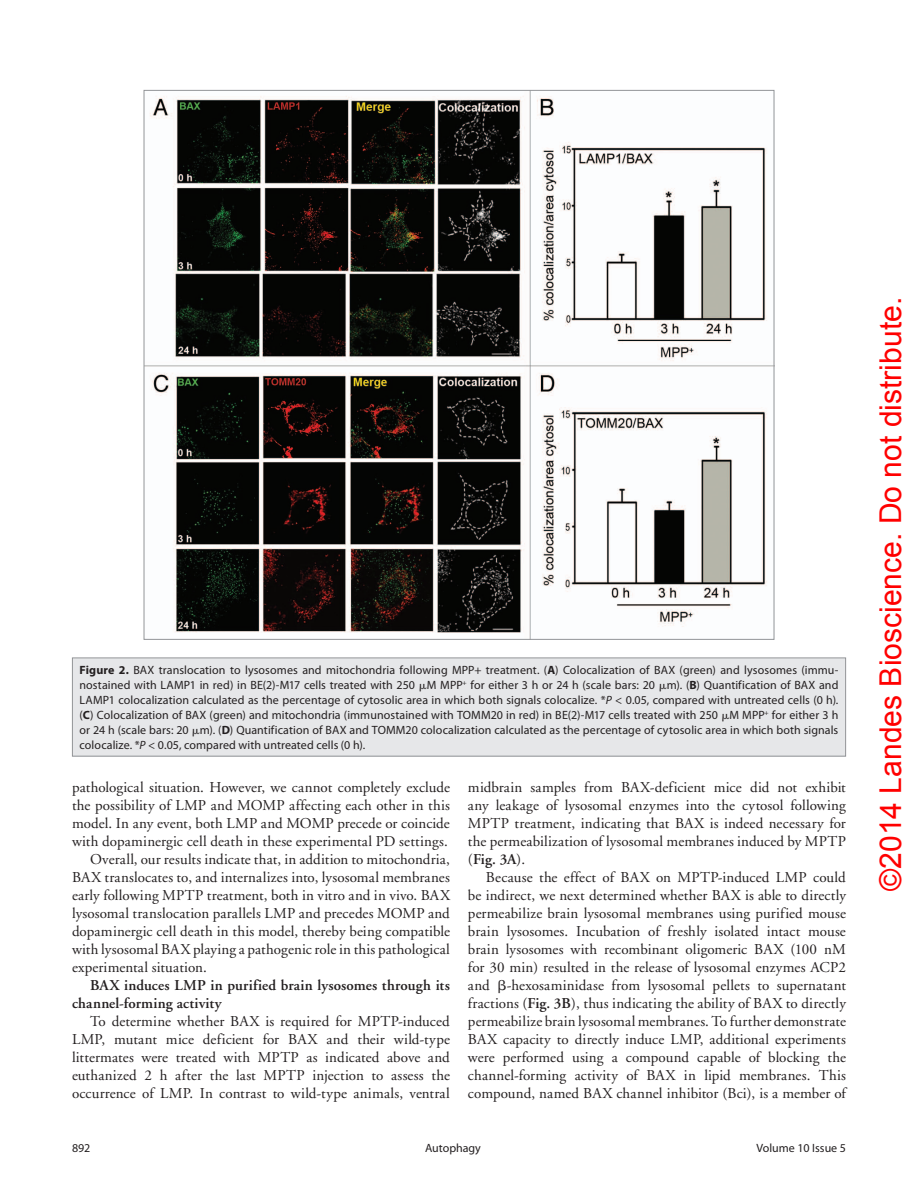
<style>
.page{position:relative;width:918px;height:1188px;background:#fff}
.page>*{position:absolute;margin:0;border:0;box-sizing:border-box;transform-origin:0 0}
.t1{font:30.15px "Arial";color:#f00}
.t2{font:15px/18px "Adobe Garamond";letter-spacing:.01em;color:#231f20;text-align:justify}
.t3{font:600 15px/18px "Adobe Garamond";letter-spacing:.015em;color:#231f20}
.t4{font:12px/15px "Myriad Pro";letter-spacing:.005em;color:#231f20;text-align:justify}
.s1{font-weight:700}
.s2{font-family:"Universal Std Greekw Math Pi"}
.s3{font-style:italic}
.s4{font-weight:600}
</style>
<div class="page">
<img style="left:146px;top:92px;width:626px;height:546px">
<div style="left:72px;top:658px;width:774px;height:98px;background:#e6e7e9"></div>
<div style="left:72px;top:658px;width:774px;height:99px;border:1px solid #939598"></div>
<p class="t4" style="left:80px;top:662px;width:760px"><span class="s1">Figure 2.</span> BAX translocation to lysosomes and mitochondria following MPP+ treatment. (<span class="s1">A</span>) Colocalization of BAX (green) and lysosomes (immu&shy;nostained with LAMP1 in red) in BE(2)-M17 cells treated with 250 <span class="s2">μ</span>M MPP<sup>+</sup> for either 3 h or 24 h (scale bars: 20 <span class="s2">μ</span>m). (<span class="s1">B</span>) Quantification of BAX and LAMP1 colocalization calculated as the percentage of cytosolic area in which both signals colocalize. *<span class="s3">P</span> &lt; 0.05, compared with untreated cells (0 h). (<span class="s1">C</span>) Colocalization of BAX (green) and mitochondria (immunostained with TOMM20 in red) in BE(2)-M17 cells treated with 250 <span class="s2">μ</span>M MPP<sup>+</sup> for either 3 h or 24 h (scale bars: 20 <span class="s2">μ</span>m). (<span class="s1">D</span>) Quantification of BAX and TOMM20 colocalization calculated as the percentage of cytosolic area in which both signals colocalize. *<span class="s3">P</span> &lt; 0.05, compared with untreated cells (0 h).</p>
<p class="t2" style="left:72px;top:779px;width:380px">pathological situation. However, we cannot completely exclude</p>
<p class="t2" style="left:72px;top:797px;width:379px">the possibility of LMP and MOMP affecting each other in this</p>
<p class="t2" style="left:72px;top:815px;width:379px">model. In any event, both LMP and MOMP precede or coincide</p>
<p class="t2" style="left:72px;top:833px;width:377px">with dopaminergic cell death in these experimental PD settings.</p>
<p class="t2" style="left:90px;top:851px;width:361px">Overall, our results indicate that, in addition to mitochondria,</p>
<p class="t2" style="left:72px;top:869px;width:379px">BAX translocates to, and internalizes into, lysosomal membranes</p>
<p class="t2" style="left:72px;top:887px;width:379px">early following MPTP treatment, both in vitro and in vivo. BAX</p>
<p class="t2" style="left:72px;top:905px;width:379px">lysosomal translocation parallels LMP and precedes MOMP and</p>
<p class="t2" style="left:72px;top:923px;width:379px">dopaminergic cell death in this model, thereby being compatible</p>
<p class="t2" style="left:72px;top:941px;width:379px">with lysosomal BAX playing a pathogenic role in this pathological</p>
<p class="t2" style="left:72px;top:959px;width:136px">experimental situation.</p>
<p class="t3" style="left:72px;top:977px;width:379px;text-indent:18px">BAX induces LMP in purified brain lysosomes through its channel-forming activity</p>
<p class="t2" style="left:72px;top:1013px;width:379px;text-indent:18px">To determine whether BAX is required for MPTP-induced LMP, mutant mice deficient for BAX and their wild-type littermates were treated with MPTP as indicated above and euthanized 2 h after the last MPTP injection to assess the occurrence of LMP. In contrast to wild-type animals, ventral</p>
<p class="t2" style="left:468px;top:779px;width:379px">midbrain samples from BAX-deficient mice did not exhibit any leakage of lysosomal enzymes into the cytosol following MPTP treatment, indicating that BAX is indeed necessary for the permeabilization of lysosomal membranes induced by MPTP (<span class="s4">Fig. 3A</span>).</p>
<p class="t2" style="left:468px;top:869px;width:380px;text-indent:18px">Because the effect of BAX on MPTP-induced LMP could be indirect, we next determined whether BAX is able to directly permeabilize brain lysosomal membranes using purified mouse brain lysosomes. Incubation of freshly isolated intact mouse brain lysosomes with recombinant oligomeric BAX (100 nM for 30 min) resulted in the release of lysosomal enzymes ACP2 and <span class="s2">β</span>-hexosaminidase from lysosomal pellets to supernatant fractions (<span class="s4">Fig. 3B</span>), thus indicating the ability of BAX to directly permeabilize brain lysosomal membranes. To further demonstrate BAX capacity to directly induce LMP, additional experiments were performed using a compound capable of blocking the channel-forming activity of BAX in lipid membranes. This compound, named BAX channel inhibitor (Bci), is a member of</p>
<p class="t4" style="left:72px;top:1140px;width:191px">892 A</p>
<p class="t4" style="left:432px;top:1140px;width:50px">utophagy</p>
<p class="t4" style="left:757px;top:1140px;width:91px">Volume 10 Issue 5</p>
<h1 class="t1" style="left:871px;top:891px;width:595px;rotate:-90deg">©2014 Landes Bioscience. Do not distribute.</h1>
</div>
